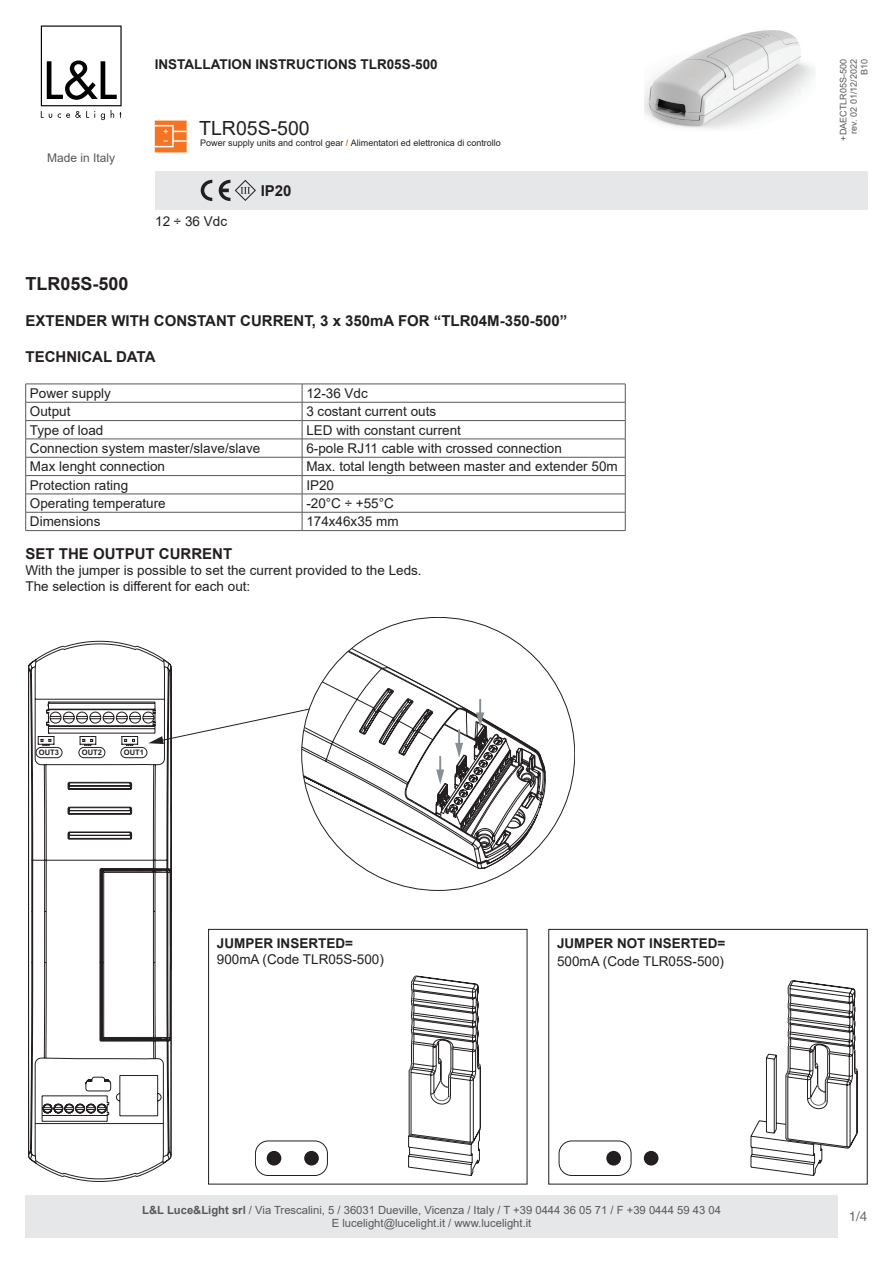
<style>
.page{position:relative;width:893px;height:1263px;background:#fff}
.page>*{position:absolute;margin:0;border:0;box-sizing:border-box;transform-origin:0 0}
.t1{font:19.5px "Arial";color:#231f20}
.t2{font:700 18px "Arial";color:#231f20}
.Normale{font:700 15px "Arial";color:#231f20}
.Normale-2{font:13.5px "Arial";color:#231f20}
.Normale-3{font:700 13.5px "Arial";color:#231f20}
.t3{font:13.5px "Helvetica LT Std";color:#6c6d70}
.t4{font:12px "Arial";color:#57585a}
.t5{font:11.25px/12.8px "Arial";color:#57585a;text-align:center}
.t6{font:9px "Arial";color:#231f20}
.t7{font:9px "Arial";color:#57585a}
.t8{font:700 7.65px "Arial";color:#231f20}
.s1{font-weight:700;color:#ed6e0b}
.s2{font-weight:700}
</style>
<div class="page">
<div style="left:26px;top:1195px;width:812px;height:42px;background:#e6e7e9"></div>
<svg style="left:155px;top:121px;width:32px;height:31px"></svg>
<div style="left:155px;top:171px;width:712px;height:38px;background:#e6e7e9"></div>
<svg style="left:41px;top:26px;width:81px;height:94px"></svg>
<svg style="left:219px;top:180px;width:37px;height:21px"></svg>
<svg style="left:201px;top:180px;width:11px;height:21px"></svg>
<img style="left:644px;top:30px;width:172px;height:99px">
<svg style="left:28px;top:644px;width:115px;height:535px"></svg>
<svg style="left:38px;top:648px;width:508px;height:528px"></svg>
<div style="left:208px;top:929px;width:319px;height:255px;border:1px solid #231f20"></div>
<div style="left:606px;top:1151px;width:15px;height:14px;background:#231f20;border-radius:50%"></div>
<div style="left:644px;top:1151px;width:14px;height:14px;background:#231f20;border-radius:50%"></div>
<div style="left:559px;top:1140px;width:72px;height:36px;border:1px solid #231f20;border-radius:13px"></div>
<svg style="left:750px;top:980px;width:107px;height:196px"></svg>
<hr style="left:26px;top:384px;width:276px;height:1px;background:#57585a">
<hr style="left:302px;top:384px;width:323px;height:1px;background:#57585a">
<hr style="left:26px;top:402px;width:276px;height:1px;background:#57585a">
<hr style="left:302px;top:402px;width:323px;height:1px;background:#57585a">
<hr style="left:26px;top:420px;width:276px;height:1px;background:#57585a">
<hr style="left:302px;top:420px;width:323px;height:1px;background:#57585a">
<hr style="left:26px;top:439px;width:276px;height:1px;background:#57585a">
<hr style="left:302px;top:439px;width:323px;height:1px;background:#57585a">
<hr style="left:26px;top:457px;width:276px;height:1px;background:#57585a">
<hr style="left:302px;top:457px;width:323px;height:1px;background:#57585a">
<hr style="left:26px;top:475px;width:276px;height:1px;background:#57585a">
<hr style="left:302px;top:475px;width:323px;height:1px;background:#57585a">
<hr style="left:26px;top:494px;width:276px;height:1px;background:#57585a">
<hr style="left:302px;top:494px;width:323px;height:1px;background:#57585a">
<hr style="left:26px;top:512px;width:276px;height:1px;background:#57585a">
<svg style="left:25px;top:384px;width:1px;height:146px"></svg>
<hr style="left:302px;top:512px;width:323px;height:1px;background:#57585a">
<svg style="left:302px;top:384px;width:1px;height:146px"></svg>
<svg style="left:625px;top:384px;width:1px;height:146px"></svg>
<hr style="left:26px;top:530px;width:276px;height:1px;background:#57585a">
<hr style="left:302px;top:530px;width:323px;height:1px;background:#57585a">
<p class="Normale-3" style="left:155px;top:54px;width:285px">INSTALLATION INSTRUCTIONS TLR05S-500</p>
<p class="t4" style="left:47px;top:150px;width:70px">Made in Italy</p>
<p class="t1" style="left:199px;top:114px;width:112px">TLR05S-500</p>
<p class="t6" style="left:200px;top:137px;width:302px">Power supply units and control gear <span class="s1">/</span> Alimentatori ed elettronica di controllo</p>
<p class="Normale" style="left:261px;top:180px;width:32px">IP20</p>
<p class="Normale-2" style="left:155px;top:212px;width:73px">12 ÷ 36 Vdc</p>
<p class="t2" style="left:26px;top:270px;width:105px">TLR05S-500</p>
<p class="Normale" style="left:26px;top:310px;width:543px">EXTENDER WITH CONSTANT CURRENT, 3 x 350mA FOR “TLR04M-350-500”</p>
<p class="Normale" style="left:26px;top:346px;width:131px">TECHNICAL DATA</p>
<p class="Normale-2" style="left:30px;top:384px;width:83px">Power supply</p>
<p class="Normale-2" style="left:306px;top:384px;width:63px">12-36 Vdc</p>
<p class="Normale-2" style="left:30px;top:402px;width:42px">Output</p>
<p class="Normale-2" style="left:306px;top:402px;width:131px">3 costant current outs</p>
<p class="Normale-2" style="left:30px;top:421px;width:75px">Type of load</p>
<p class="Normale-2" style="left:306px;top:421px;width:156px">LED with constant current</p>
<p class="Normale-2" style="left:30px;top:439px;width:232px">Connection system master/slave/slave</p>
<p class="Normale-2" style="left:306px;top:439px;width:257px">6-pole RJ11 cable with crossed connection</p>
<p class="Normale-2" style="left:30px;top:457px;width:137px">Max lenght connection</p>
<p class="Normale-2" style="left:306px;top:457px;width:313px">Max. total length between master and extender 50m</p>
<p class="Normale-2" style="left:30px;top:476px;width:100px">Protection rating</p>
<p class="Normale-2" style="left:306px;top:476px;width:29px">IP20</p>
<p class="Normale-2" style="left:30px;top:494px;width:137px">Operating temperature</p>
<p class="Normale-2" style="left:306px;top:494px;width:89px">-20°C ÷ +55°C</p>
<p class="Normale-2" style="left:30px;top:512px;width:72px">Dimensions</p>
<p class="Normale-2" style="left:306px;top:512px;width:94px">174x46x35 mm</p>
<p class="Normale" style="left:26px;top:543px;width:208px">SET THE OUTPUT CURRENT</p>
<p class="Normale-2" style="left:26px;top:561px;width:398px">With the jumper is possible to set the current provided to the Leds.</p>
<p class="Normale-2" style="left:26px;top:577px;width:226px">The selection is different for each out:</p>
<p class="t8" style="left:39px;top:747px;width:22px">OUT3</p>
<p class="t8" style="left:82px;top:747px;width:22px">OUT2</p>
<p class="t8" style="left:124px;top:747px;width:22px">OUT1</p>
<p class="Normale-3" style="left:217px;top:933px;width:138px">JUMPER INSERTED=</p>
<p class="Normale-2" style="left:217px;top:950px;width:169px">900mA (Code TLR05S-500)</p>
<p class="Normale-3" style="left:557px;top:933px;width:170px">JUMPER NOT INSERTED=</p>
<p class="Normale-2" style="left:557px;top:951px;width:169px">500mA (Code TLR05S-500)</p>
<p class="t5" style="left:142px;top:1203px;width:580px"><span class="s2">L&amp;L Luce&amp;Light srl</span> / Via Trescalini, 5 / 36031 Dueville, Vicenza / Italy / T +39 0444 36 05 71 / F +39 0444 59 43 04<br>E lucelight@lucelight.it / www.lucelight.it</p>
<p class="t7" style="left:837px;top:141px;width:83px;rotate:-90deg">+DAECTLR05S-500</p>
<p class="t7" style="left:848px;top:134px;width:76px;rotate:-90deg">rev. 02 01/12/2022</p>
<p class="t7" style="left:858px;top:75px;width:18px;rotate:-90deg">B10</p>
<p class="t3" style="left:849px;top:1208px;width:20px">1/4</p>
</div>
